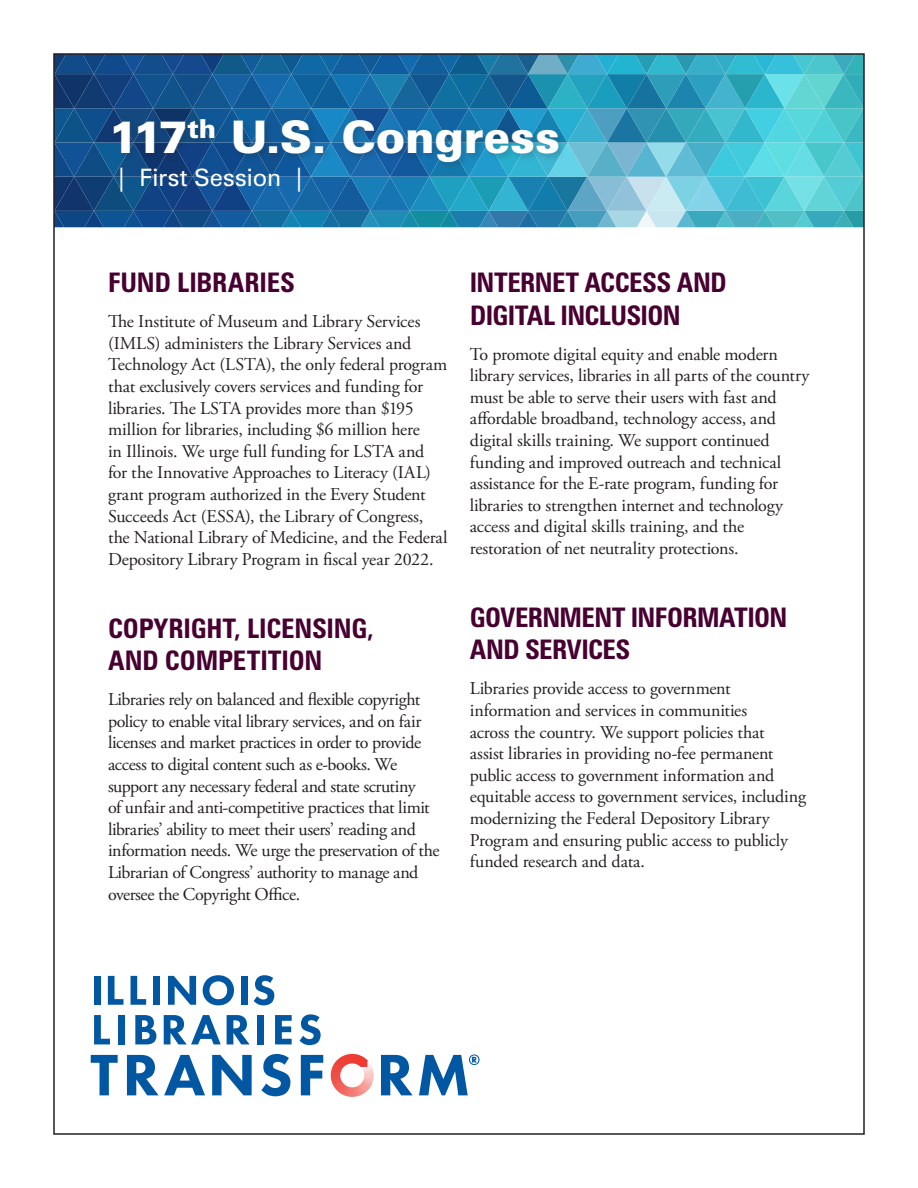
<style>
.page{position:relative;width:918px;height:1188px;background:#fff}
.page>*{position:absolute;margin:0;border:0;box-sizing:border-box;transform-origin:0 0}
.t1{font:900 45px "Zurich BT";letter-spacing:-.005em;color:#fff}
.Subhead{font:700 condensed 27px/32.4px "Zurich BT";letter-spacing:-.015em;color:#470030}
.t2{font:24px "Zurich BT";color:#fff}
.t3{font:18px/21.6px "Adobe Garamond Pro";letter-spacing:-.015em;color:#231f20}
</style>
<div class="page">
<svg style="left:56px;top:56px;width:806px;height:171px;background:#318bb2"></svg>
<div style="left:111px;top:116px;width:456px;height:55px;background:#231f20;opacity:.2"></div>
<svg style="left:91px;top:1055px;width:27px;height:40px"></svg>
<svg style="left:127px;top:1055px;width:78px;height:40px"></svg>
<svg style="left:212px;top:1055px;width:40px;height:40px"></svg>
<svg style="left:261px;top:1054px;width:29px;height:42px"></svg>
<svg style="left:301px;top:1055px;width:22px;height:40px"></svg>
<svg style="left:381px;top:1055px;width:32px;height:40px"></svg>
<svg style="left:94px;top:1015px;width:16px;height:29px"></svg>
<div style="left:118px;top:1015px;width:7px;height:29px;background:#0157a1"></div>
<svg style="left:135px;top:1015px;width:21px;height:29px"></svg>
<svg style="left:164px;top:1015px;width:57px;height:29px"></svg>
<svg style="left:227px;top:1015px;width:23px;height:29px"></svg>
<div style="left:258px;top:1015px;width:6px;height:29px;background:#0157a1"></div>
<svg style="left:275px;top:1015px;width:17px;height:29px"></svg>
<svg style="left:300px;top:1014px;width:21px;height:31px"></svg>
<svg style="left:419px;top:1054px;width:61px;height:41px"></svg>
<svg style="left:331px;top:1054px;width:43px;height:43px"></svg>
<div style="left:94px;top:976px;width:7px;height:29px;background:#0157a1"></div>
<svg style="left:108px;top:976px;width:15px;height:29px"></svg>
<svg style="left:131px;top:976px;width:15px;height:29px"></svg>
<div style="left:153px;top:976px;width:7px;height:29px;background:#0157a1"></div>
<svg style="left:168px;top:976px;width:28px;height:29px"></svg>
<svg style="left:203px;top:975px;width:31px;height:30px"></svg>
<div style="left:241px;top:976px;width:6px;height:29px;background:#0157a1"></div>
<svg style="left:254px;top:975px;width:20px;height:30px"></svg>
<p class="t1" style="left:108px;top:109px;width:453px">117<sup>th</sup> U.S. Congress</p>
<p class="t2" style="left:116px;top:163px;width:191px">| First Session |</p>
<p class="Subhead" style="left:108px;top:266px;width:189px">FUND LIBRARIES</p>
<p class="t3" style="left:108px;top:311px;width:341px">The Institute of Museum and Library Services (IMLS) administers the Library Services and Technology Act (LSTA), the only federal program that exclusively covers services and funding for libraries. The LSTA provides more than $195 million for libraries, including $6 million here<br>in Illinois. We urge full funding for LSTA and for the Innovative Approaches to Literacy (IAL) grant program authorized in the Every Student Succeeds Act (ESSA), the Library of Congress, the National Library of Medicine, and the Federal Depository Library Program in fiscal year 2022.</p>
<p class="Subhead" style="left:108px;top:612px;width:267px">COPYRIGHT, LICENSING,<br>AND COMPETITION</p>
<p class="t3" style="left:108px;top:689px;width:333px">Libraries rely on balanced and flexible copyright policy to enable vital library services, and on fair licenses and market practices in order to provide access to digital content such as e-books. We support any necessary federal and state scrutiny<br>of unfair and anti-competitive practices that limit libraries’ ability to meet their users’ reading and information needs. We urge the preservation of the Librarian of Congress’ authority to manage and oversee the Copyright Office.</p>
<p class="Subhead" style="left:470px;top:266px;width:258px">INTERNET ACCESS AND<br>DIGITAL INCLUSION</p>
<p class="t3" style="left:470px;top:344px;width:341px">To promote digital equity and enable modern library services, libraries in all parts of the country must be able to serve their users with fast and affordable broadband, technology access, and digital skills training. We support continued funding and improved outreach and technical assistance for the E-rate program, funding for libraries to strengthen internet and technology access and digital skills training, and the restoration of net neutrality protections.</p>
<p class="Subhead" style="left:470px;top:601px;width:319px">GOVERNMENT INFORMATION<br>AND SERVICES</p>
<p class="t3" style="left:470px;top:679px;width:338px">Libraries provide access to government information and services in communities<br>across the country. We support policies that<br>assist libraries in providing no-fee permanent public access to government information and equitable access to government services, including modernizing the Federal Depository Library Program and ensuring public access to publicly funded research and data.</p>
</div>
